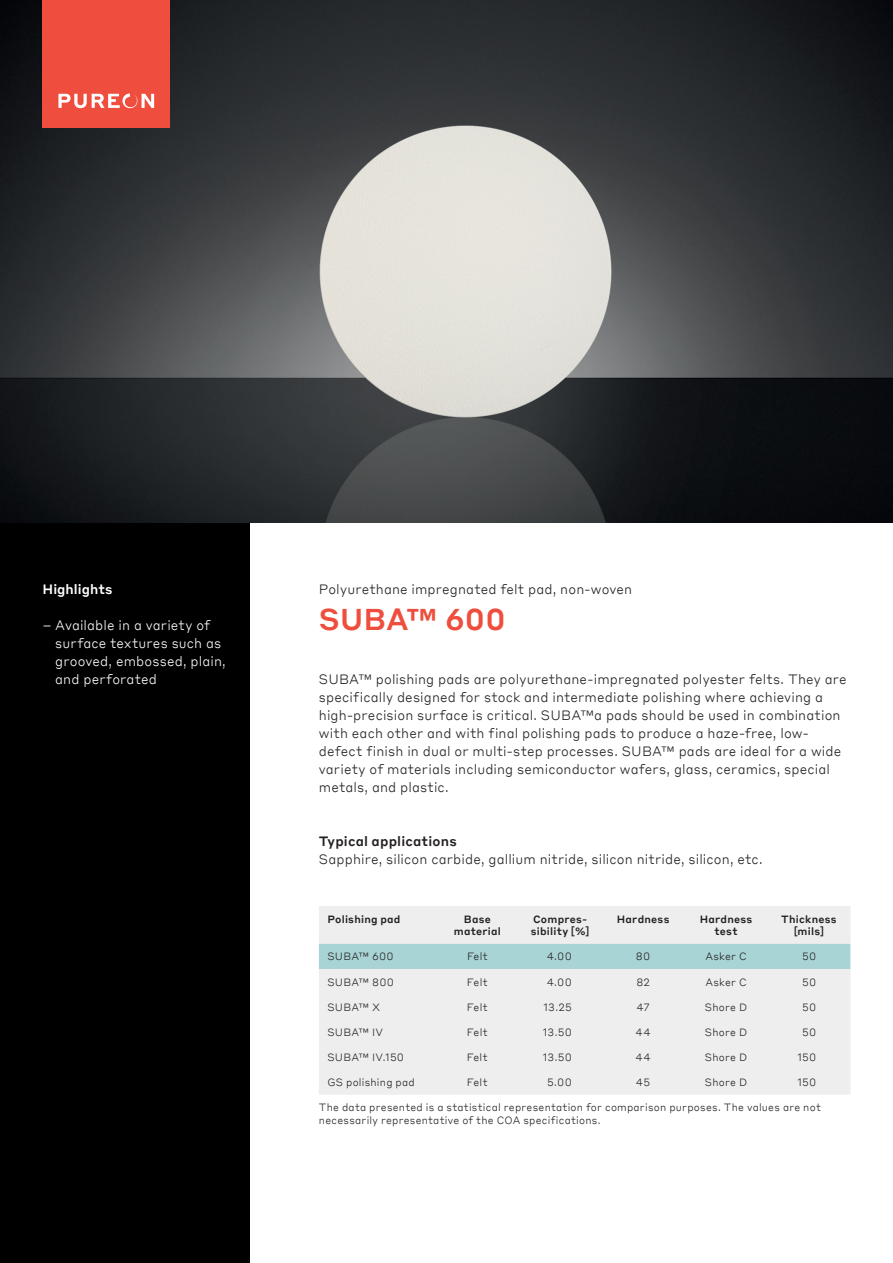
<style>
.page{position:relative;width:893px;height:1263px;background:#fff}
.page>*{position:absolute;margin:0;border:0;box-sizing:border-box;transform-origin:0 0}
.t1{font:500 30px "Styrene BTT";letter-spacing:-.01em;color:#ef4d3d}
.t2{font:300 13.5px/18px "Styrene BTT";letter-spacing:.01em;color:#231f20}
.t3{font:300 13.5px/18px "Styrene BTT";letter-spacing:.01em;color:#fff}
.t4{font:500 13.5px "Styrene BTT";letter-spacing:.01em;color:#231f20}
.t5{font:500 13.5px "Styrene BTT";color:#fff}
.t6{font:300 10.5px/12.6px "Styrene BTT";letter-spacing:.02em;color:#231f20}
.t7{font:500 10.5px/12.6px "Styrene BTT";letter-spacing:.025em;color:#231f20;text-align:center}
</style>
<div class="page">
<div style="left:0;top:0;width:250px;height:1263px;background:#000"></div>
<img style="left:0;top:0;width:893px;height:522px">
<div style="left:43px;top:0;width:127px;height:128px;background:#ef4d3d"></div>
<svg style="left:58px;top:94px;width:96px;height:14px"></svg>
<div style="left:319px;top:906px;width:531px;height:189px;background:#eeeeef"></div>
<div style="left:319px;top:944px;width:531px;height:25px;background:#a9d4d5"></div>
<p class="t5" style="left:43px;top:578px;width:71px">Highlights</p>
<p class="t3" style="left:55px;top:615px;width:172px;text-indent:-13px">– Available in a variety of surface textures such as grooved, embossed, plain, and perforated</p>
<p class="t2" style="left:319px;top:579px;width:315px">Polyurethane impregnated felt pad, non-woven</p>
<h1 class="t1" style="left:319px;top:594px;width:189px">SUBA™ 600</h1>
<p class="t2" style="left:319px;top:669px;width:529px">SUBA™ polishing pads are polyurethane-impregnated polyester felts. They are specifically designed for stock and intermediate polishing where achieving a high-precision surface is critical. SUBA™a pads should be used in combination with each other and with final polishing pads to produce a haze-free, low&shy;defect finish in dual or multi-step processes. SUBA™ pads are ideal for a wide variety of materials including semiconductor wafers, glass, ceramics, special metals, and plastic.</p>
<p class="t4" style="left:319px;top:830px;width:139px">Typical applications</p>
<p class="t2" style="left:319px;top:849px;width:445px">Sapphire, silicon carbide, gallium nitride, silicon nitride, silicon, etc.</p>
<p class="t7" style="left:327px;top:912px;width:75px">Polishing pad</p>
<p class="t7" style="left:454px;top:912px;width:48px">Base material</p>
<p class="t7" style="left:531px;top:912px;width:60px;text-align:left">Compres&shy;sibility [%]</p>
<p class="t7" style="left:617px;top:912px;width:54px">Hardness</p>
<p class="t7" style="left:700px;top:912px;width:54px">Hardness test</p>
<p class="t7" style="left:781px;top:912px;width:57px">Thickness [mils]</p>
<p class="t6" style="left:327px;top:950px;width:68px">SUBA™ 600</p>
<p class="t6" style="left:467px;top:950px;width:22px">Felt</p>
<p class="t6" style="left:547px;top:950px;width:27px">4.00</p>
<p class="t6" style="left:636px;top:950px;width:16px">80</p>
<p class="t6" style="left:705px;top:950px;width:43px">Asker C</p>
<p class="t6" style="left:802px;top:950px;width:16px">50</p>
<p class="t6" style="left:327px;top:975px;width:68px">SUBA™ 800</p>
<p class="t6" style="left:467px;top:975px;width:22px">Felt</p>
<p class="t6" style="left:547px;top:975px;width:27px">4.00</p>
<p class="t6" style="left:636px;top:975px;width:15px">82</p>
<p class="t6" style="left:705px;top:975px;width:43px">Asker C</p>
<p class="t6" style="left:802px;top:975px;width:16px">50</p>
<p class="t6" style="left:327px;top:1000px;width:54px">SUBA™ X</p>
<p class="t6" style="left:467px;top:1000px;width:22px">Felt</p>
<p class="t6" style="left:544px;top:1000px;width:30px">13.25</p>
<p class="t6" style="left:636px;top:1000px;width:15px">47</p>
<p class="t6" style="left:705px;top:1000px;width:44px">Shore D</p>
<p class="t6" style="left:802px;top:1000px;width:16px">50</p>
<p class="t6" style="left:327px;top:1025px;width:57px">SUBA™ IV</p>
<p class="t6" style="left:467px;top:1025px;width:22px">Felt</p>
<p class="t6" style="left:543px;top:1025px;width:31px">13.50</p>
<p class="t6" style="left:636px;top:1025px;width:17px">44</p>
<p class="t6" style="left:705px;top:1025px;width:44px">Shore D</p>
<p class="t6" style="left:802px;top:1025px;width:16px">50</p>
<p class="t6" style="left:327px;top:1050px;width:78px">SUBA™ IV.150</p>
<p class="t6" style="left:467px;top:1050px;width:22px">Felt</p>
<p class="t6" style="left:543px;top:1050px;width:31px">13.50</p>
<p class="t6" style="left:636px;top:1050px;width:17px">44</p>
<p class="t6" style="left:705px;top:1050px;width:44px">Shore D</p>
<p class="t6" style="left:797px;top:1050px;width:20px">150</p>
<p class="t6" style="left:327px;top:1075px;width:89px">GS polishing pad</p>
<p class="t6" style="left:467px;top:1075px;width:22px">Felt</p>
<p class="t6" style="left:547px;top:1075px;width:26px">5.00</p>
<p class="t6" style="left:636px;top:1075px;width:16px">45</p>
<p class="t6" style="left:705px;top:1075px;width:44px">Shore D</p>
<p class="t6" style="left:797px;top:1075px;width:20px">150</p>
<p class="t6" style="left:319px;top:1100px;width:504px">The data presented is a statistical representation for comparison purposes. The values are not necessarily representative of the COA specifications.</p>
</div>
